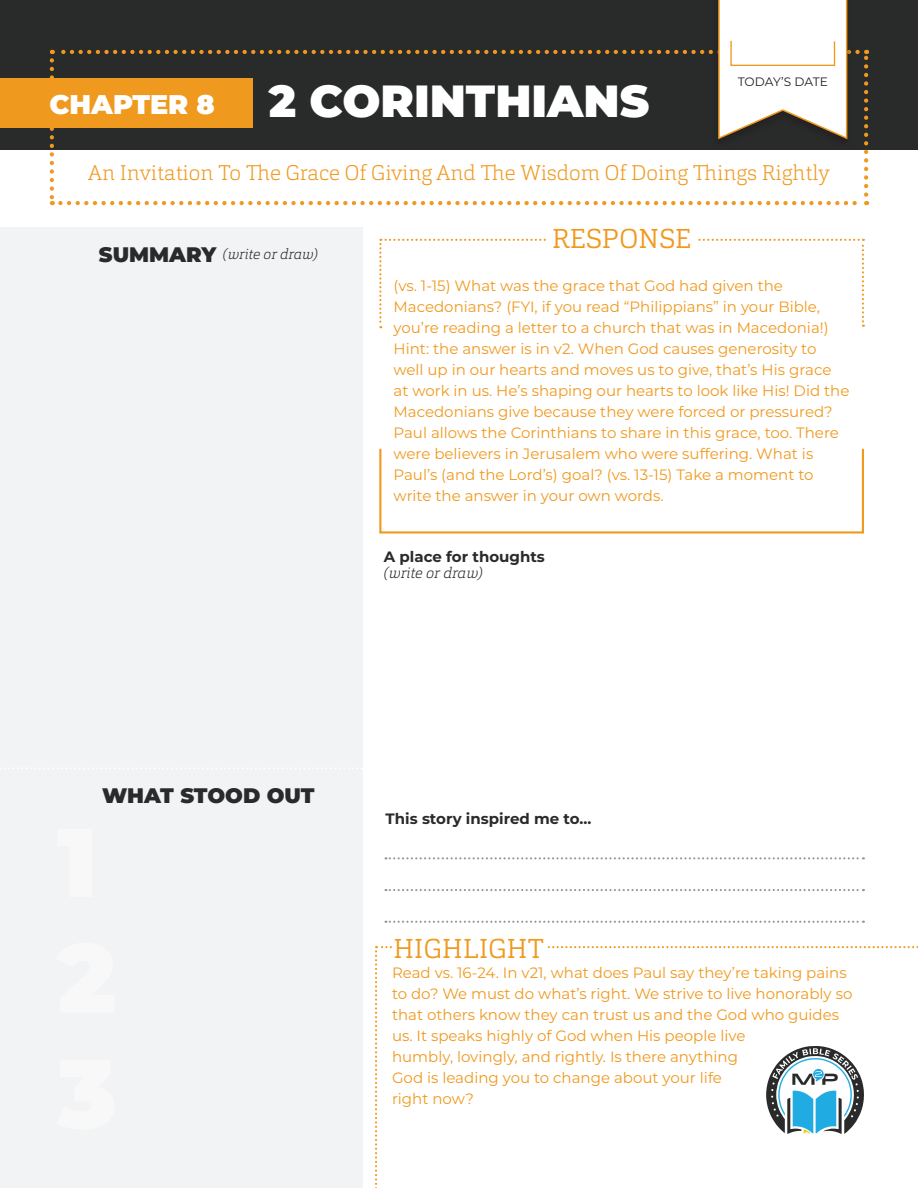
<style>
.page{position:relative;width:918px;height:1188px;background:#fff}
.page>*{position:absolute;margin:0;border:0;box-sizing:border-box;transform-origin:0 0}
.t1{font:900 45px "Montserrat";color:#fff}
.t2{font:300 27px "Cargan";letter-spacing:.01em;color:#f0991f}
.t3{font:900 27px "Montserrat";color:#fff}
.t4{font:200 21px "Cargan";color:#f0991f}
.t5{font:900 21px "Montserrat";letter-spacing:-.01em;color:#292a2a}
.t6{font:15px/21px "Montserrat";color:#f0991f}
.t7{font:700 15px "Montserrat";color:#292a2a}
.t8{font:italic 200 15px "Cargan";color:#292a2a}
.t9{font:italic 200 14.4px "Cargan";color:#292a2a}
.t10{font:12.15px "Montserrat";letter-spacing:-.01em;color:#231f20}
.s1{font-family:"Montserrat";font-weight:900;font-style:normal;font-size:21px}
</style>
<div class="page">
<div style="left:0;top:227px;width:363px;height:961px;background:#f2f3f4"></div>
<div style="left:0;top:0;width:918px;height:149px;background:#292a2a"></div>
<svg style="left:50px;top:0;width:818px;height:205px"></svg>
<div style="left:0;top:78px;width:253px;height:50px;background:#f0991f"></div>
<svg style="left:0;top:768px;width:363px;height:1px"></svg>
<svg style="left:385px;top:857px;width:479px;height:2px"></svg>
<svg style="left:385px;top:889px;width:479px;height:2px"></svg>
<svg style="left:385px;top:921px;width:479px;height:2px"></svg>
<div style="left:379px;top:448px;width:485px;height:86px;border:2px solid #f0991f"></div>
<svg style="left:379px;top:239px;width:486px;height:272px"></svg>
<div style="left:546px;top:227px;width:152px;height:21px;background:#fff"></div>
<svg style="left:375px;top:946px;width:543px;height:242px"></svg>
<p class="t3" style="left:50px;top:84px;width:167px">CHAPTER 8</p>
<h1 class="t1" style="left:269px;top:67px;width:382px">2 CORINTHIANS</h1>
<p class="t10" style="left:738px;top:74px;width:92px">TODAY’S DATE</p>
<p class="t4" style="left:88px;top:159px;width:743px">An Invitation To The Grace Of Giving And The Wisdom Of Doing Things Rightly</p>
<p class="t9" style="left:99px;top:245px;width:220px"><span class="s1">SUMMARY</span> (write or draw)</p>
<p class="t2" style="left:552px;top:221px;width:141px">RESPONSE</p>
<p class="t6" style="left:394px;top:274px;width:457px">(vs. 1-15) What was the grace that God had given the Macedonians? (FYI, if you read “Philippians” in your Bible, you’re reading a letter to a church that was in Macedonia!)<br>Hint: the answer is in v2. When God causes generosity to well up in our hearts and moves us to give, that’s His grace at work in us. He’s shaping our hearts to look like His! Did the Macedonians give because they were forced or pressured?<br>Paul allows the Corinthians to share in this grace, too. There were believers in Jerusalem who were suffering. What is Paul’s (and the Lord’s) goal? (vs. 13-15) Take a moment to write the answer in your own words.</p>
<p class="t7" style="left:384px;top:546px;width:163px">A place for thoughts</p>
<p class="t8" style="left:384px;top:564px;width:100px">(write or draw)</p>
<h3 class="t5" style="left:102px;top:780px;width:214px">WHAT STOOD OUT</h3>
<p class="t7" style="left:386px;top:808px;width:207px">This story inspired me to...</p>
<p class="t2" style="left:393px;top:931px;width:152px">HIGHLIGHT</p>
<p class="t6" style="left:392px;top:962px;width:462px">Read vs. 16-24. In v21, what does Paul say they’re taking pains to do? We must do what’s right. We strive to live honorably so that others know they can trust us and the God who guides us. It speaks highly of God when His people live<br>humbly, lovingly, and rightly. Is there anything<br>God is leading you to change about your life<br>right now?</p>
</div>
